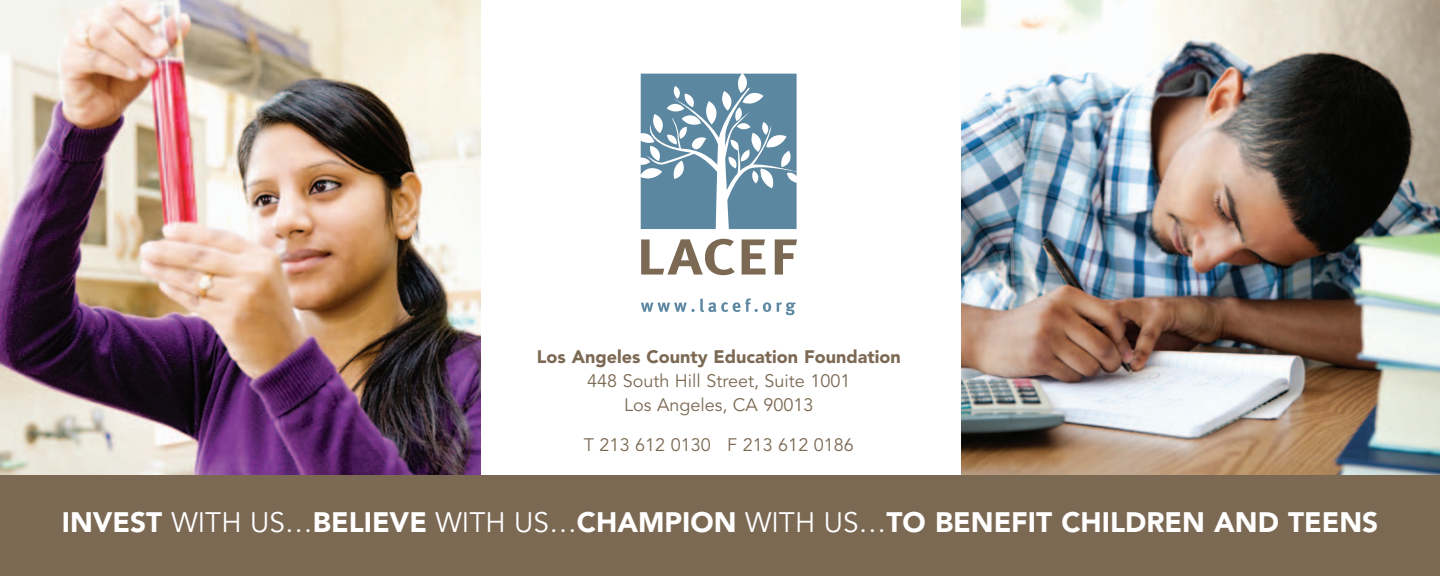
<style>
.page{position:relative;width:1440px;height:576px;background:#fff}
.page>*{position:absolute;margin:0;border:0;box-sizing:border-box;transform-origin:0 0}
.t1{font:900 28px "Avenir";color:#fff}
.t2{font:18px/24px "Avenir";color:#7c6954;text-align:center}
.t3{font:900 18px "Avenir";color:#7c6954}
.s1{font-weight:400}
</style>
<div class="page">
<img style="left:0;top:0;width:481px;height:475px">
<svg style="left:641px;top:74px;width:156px;height:155px"></svg>
<svg style="left:641px;top:239px;width:94px;height:36px"></svg>
<svg style="left:742px;top:239px;width:24px;height:36px"></svg>
<svg style="left:775px;top:239px;width:22px;height:36px"></svg>
<svg style="left:641px;top:298px;width:155px;height:17px"></svg>
<img style="left:962px;top:0;width:478px;height:475px">
<div style="left:0;top:475px;width:1440px;height:101px;background:#7c6954"></div>
<p class="t3" style="left:537px;top:349px;width:365px">Los Angeles County Education Foundation</p>
<p class="t2" style="left:587px;top:370px;width:265px">448 South Hill Street, Suite 1001<br>Los Angeles, CA 90013</p>
<p class="t2" style="left:584px;top:434px;width:272px">T 213 612 0130 F 213 612 0186</p>
<h1 class="t1" style="left:62px;top:511px;width:1318px">INVEST <span class="s1">WITH US…</span>BELIEVE <span class="s1">WITH US…</span>CHAMPION <span class="s1">WITH US…</span>TO BENEFIT CHILDREN AND TEENS</h1>
</div>
